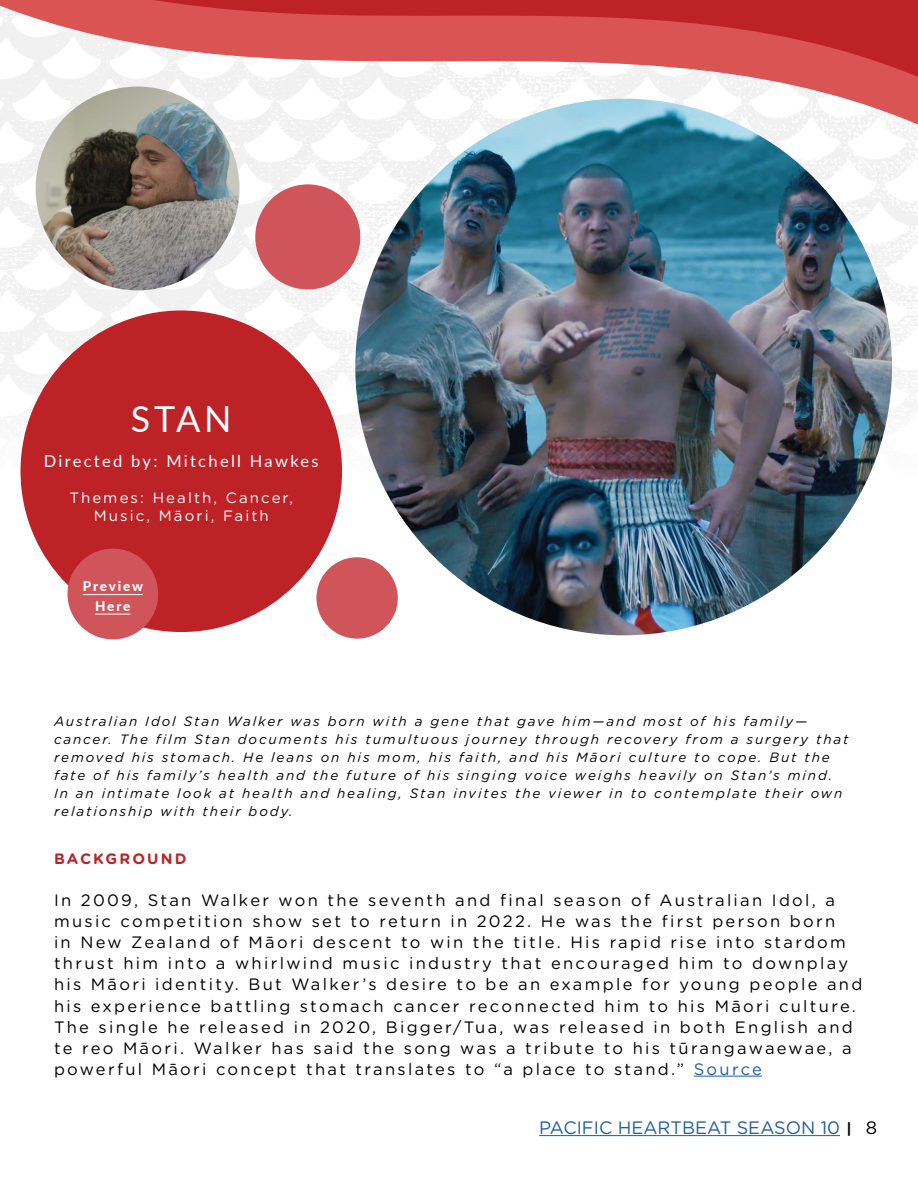
<style>
.page{position:relative;width:918px;height:1188px;background:#fff}
.page>*{position:absolute;margin:0;border:0;box-sizing:border-box;transform-origin:0 0}
.t1{font:35.85px "Lato";color:#fff}
.t2{font:18px "Gotham Rounded";color:#215e9e}
.t3{font:16.5px/21px "Gotham Rounded";letter-spacing:.14em;color:#000}
.t4{font:16.5px "Lato";letter-spacing:.14em;color:#fff}
.t5{font:15px/18px "Gotham Rounded";letter-spacing:.14em;color:#fff;text-align:center}
.t6{font:700 15px "Gotham Rounded";letter-spacing:.14em;color:#bd2227}
.t7{font:italic 13.5px/18px "Gotham Rounded";letter-spacing:.14em;color:#000}
.t8{font:800 13.5px/19.5px "Lato";letter-spacing:.13em;color:#fff;text-align:center}
.s1{color:#215e9e}
.s2{font-weight:700;font-size:15px;color:#000}
.s3{color:#000}
</style>
<div class="page">
<hr style="left:539px;top:1135px;width:301px;height:1px;background:#215e9e">
<img style="left:0;top:140px;width:918px;height:336px">
<svg style="left:0;top:94px;width:918px;height:46px"></svg>
<svg style="left:0;top:0;width:918px;height:94px"></svg>
<img style="left:355px;top:99px;width:537px;height:536px;border-radius:268px">
<div style="left:255px;top:184px;width:105px;height:105px;background:#cf555a;border-radius:50%"></div>
<img style="left:36px;top:87px;width:203px;height:203px;border-radius:102px">
<div style="left:316px;top:557px;width:82px;height:82px;background:#cf555a;border-radius:50%"></div>
<div style="left:21px;top:310px;width:321px;height:322px;background:#bd2227;border-radius:50%"></div>
<hr style="left:694px;top:1076px;width:68px;height:1px;background:#215e9e">
<div style="left:67px;top:549px;width:91px;height:90px;background:#cf555a;border-radius:50%"></div>
<hr style="left:83px;top:594px;width:60px;height:1px;background:#fff">
<hr style="left:95px;top:614px;width:36px;height:1px;background:#fff">
<h1 class="t1" style="left:131px;top:394px;width:102px">STAN</h1>
<p class="t4" style="left:44px;top:449px;width:276px">Directed by: Mitchell Hawkes</p>
<p class="t5" style="left:69px;top:488px;width:225px">Themes: Health, Cancer,<br>Music, Māori, Faith</p>
<p class="t8" style="left:83px;top:576px;width:62px">Preview<br>Here</p>
<p class="t7" style="left:54px;top:712px;width:796px">Australian Idol Stan Walker was born with a gene that gave him—and most of his family— cancer. The film Stan documents his tumultuous journey through recovery from a surgery that removed his stomach. He leans on his mom, his faith, and his Māori culture to cope. But the fate of his family’s health and the future of his singing voice weighs heavily on Stan’s mind.<br>In an intimate look at health and healing, Stan invites the viewer in to contemplate their own relationship with their body.</p>
<p class="t6" style="left:54px;top:848px;width:134px">BACKGROUND</p>
<p class="t3" style="left:54px;top:889px;width:810px">In 2009, Stan Walker won the seventh and final season of Australian Idol, a music competition show set to return in 2022. He was the first person born<br>in New Zealand of Māori descent to win the title. His rapid rise into stardom thrust him into a whirlwind music industry that encouraged him to downplay his Māori identity. But Walker’s desire to be an example for young people and his experience battling stomach cancer reconnected him to his Māori culture.<br>The single he released in 2020, Bigger/Tua, was released in both English and te reo Māori. Walker has said the song was a tribute to his tūrangawaewae, a powerful Māori concept that translates to “a place to stand.” <span class="s1">Source</span></p>
<p class="t2" style="left:539px;top:1115px;width:339px">PACIFIC HEARTBEAT SEASON 10 <span class="s2">|</span> <span class="s3">8</span></p>
</div>
